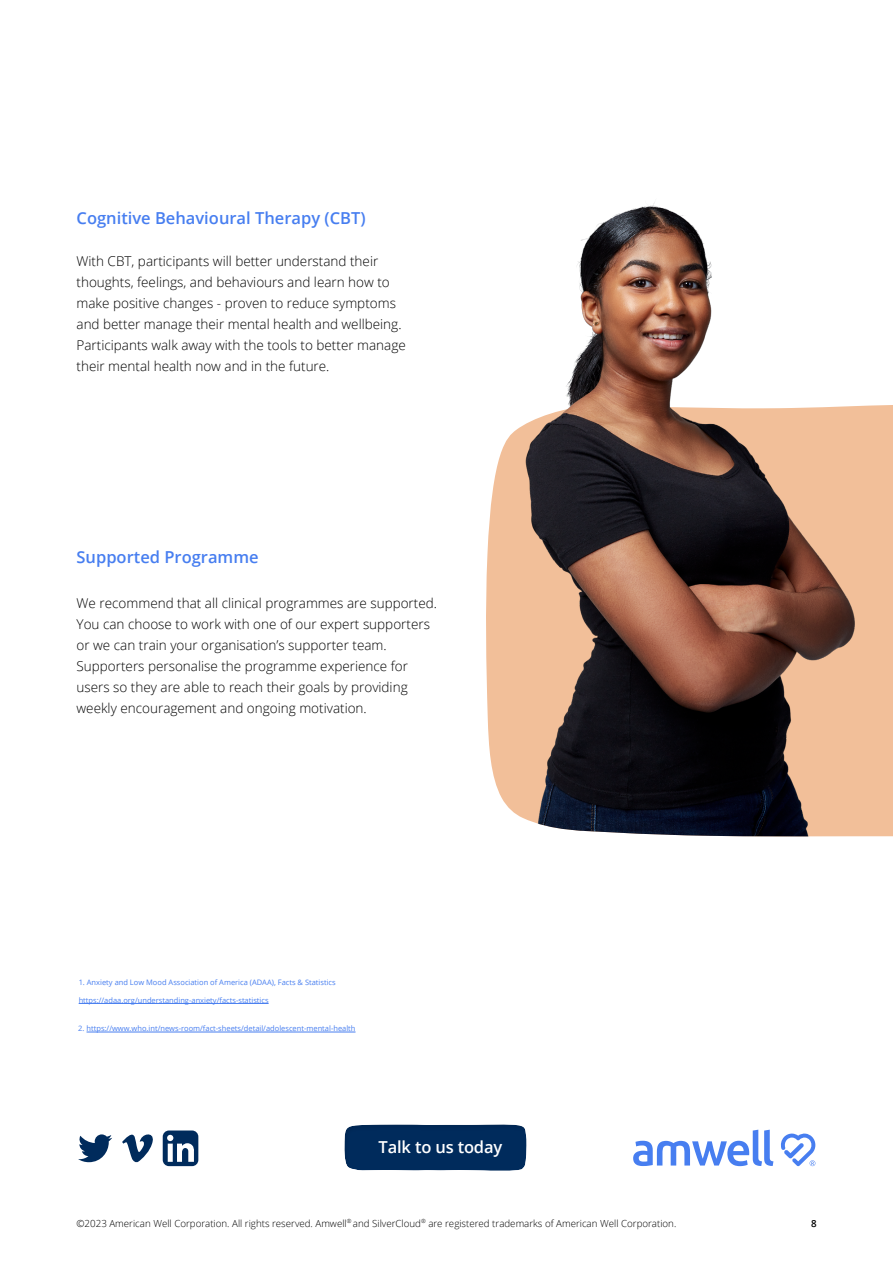
<style>
.page{position:relative;width:893px;height:1263px;background:#fff}
.page>*{position:absolute;margin:0;border:0;box-sizing:border-box;transform-origin:0 0}
.t1{font:600 16.5px "Open Sans";color:#477ef0}
.t2{font:600 16.5px "Open Sans";letter-spacing:-.01em;color:#fff}
.t3{font:300 13.5px/21px "Open Sans";color:#000}
.t4{font:300 9.75px "Open Sans";color:#000}
.t5{font:600 9.75px "Open Sans";color:#000}
.t6{font:7.5px "Open Sans";color:#477ef0}
</style>
<div class="page">
<svg style="left:633px;top:1130px;width:140px;height:36px"></svg>
<svg style="left:780px;top:1133px;width:36px;height:33px"></svg>
<svg style="left:78px;top:1134px;width:34px;height:28px"></svg>
<svg style="left:122px;top:1134px;width:31px;height:29px"></svg>
<svg style="left:163px;top:1130px;width:35px;height:36px"></svg>
<img style="left:486px;top:202px;width:407px;height:634px">
<div style="left:330px;top:1124px;width:209px;height:58px;background:#000;opacity:.1"></div>
<hr style="left:79px;top:1003px;width:190px;height:1px;background:#477ef0">
<hr style="left:87px;top:1032px;width:269px;height:1px;background:#477ef0">
<p class="t1" style="left:77px;top:206px;width:291px">Cognitive Behavioural Therapy (CBT)</p>
<p class="t3" style="left:77px;top:250px;width:331px">With CBT, participants will better understand their thoughts, feelings, and behaviours and learn how to make positive changes - proven to reduce symptoms and better manage their mental health and wellbeing.<br>Participants walk away with the tools to better manage their mental health now and in the future.</p>
<p class="t1" style="left:77px;top:546px;width:184px">Supported Programme</p>
<p class="t3" style="left:77px;top:593px;width:362px">We recommend that all clinical programmes are supported.<br>You can choose to work with one of our expert supporters or we can train your organisation’s supporter team.<br>Supporters personalise the programme experience for users so they are able to reach their goals by providing weekly encouragement and ongoing motivation.</p>
<p class="t6" style="left:79px;top:977px;width:259px">1. Anxiety and Low Mood Association of America (ADAA), Facts &amp; Statistics</p>
<p class="t6" style="left:79px;top:995px;width:191px">https://adaa.org/understanding-anxiety/facts-statistics</p>
<p class="t6" style="left:78px;top:1023px;width:279px">2. https://www.who.int/news-room/fact-sheets/detail/adolescent-mental-health</p>
<p class="t2" style="left:379px;top:1136px;width:125px">Talk to us today</p>
<p class="t4" style="left:77px;top:1216px;width:601px">©2023 American Well Corporation. All rights reserved. Amwell<sup>®</sup> and SilverCloud<sup>®</sup> are registered trademarks of American Well Corporation.</p>
<p class="t5" style="left:811px;top:1216px;width:7px">8</p>
</div>
